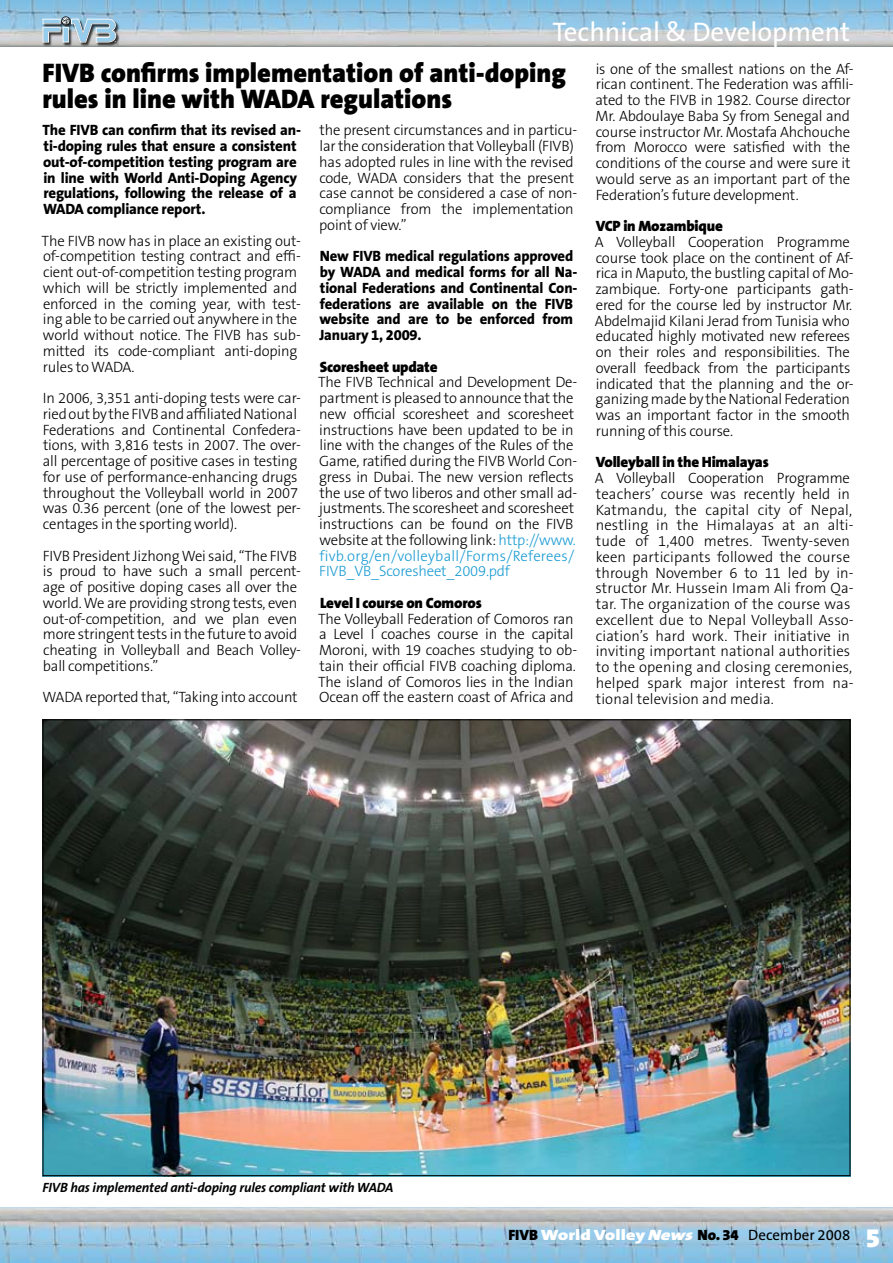
<style>
.page{position:relative;width:893px;height:1263px;background:#fff}
.page>*{position:absolute;margin:0;border:0;box-sizing:border-box;transform-origin:0 0}
.t1{font:900 27px/25.5px "The Sans B9";color:#000}
.t2{font:27px "The Sans B5 Plain";color:#fff}
.t3{font:300 15px/15.8px "The Sans B3";letter-spacing:-.01em;color:#000}
.t4{font:300 15px/15.8px "The Sans B3";letter-spacing:.01em;color:#000}
.t5{font:800 15px/15.8px "The Sans B8";letter-spacing:-.01em;color:#000}
.t6{font:900 15px "The Sans B9";letter-spacing:-.01em;color:#000}
.t7{font:15px "The Sans B5 Plain";color:#000}
.t8{font:italic 700 13.5px "The Sans B7";letter-spacing:-.01em;color:#000}
.s1{color:#199bd3}
.s2{font-family:"The Sans B9";font-weight:900}
.s3{font-family:"The Sans B9";font-weight:900;color:#fff}
.s4{font-family:"The Sans B9";font-weight:900;font-style:italic;color:#fff}
.s5{font-family:"The Sans B9";font-weight:900;font-size:27px;color:#fff}
</style>
<div class="page">
<img style="left:0;top:0;width:893px;height:47px">
<div style="left:43px;top:17px;width:205px;height:84px;background:#000;opacity:.75"></div>
<svg style="left:43px;top:16px;width:73px;height:1px"></svg>
<img style="left:0;top:1207px;width:893px;height:56px">
<div style="left:0;top:17px;width:235px;height:60px;background:#000;opacity:.5"></div>
<img style="left:45px;top:721px;width:803px;height:453px">
<h1 class="t2" style="left:552px;top:18px;width:299px">Technical &amp; Development</h1>
<h1 class="t1" style="left:43px;top:61px;width:525px">FIVB confirms implementation of anti-doping rules in line with WADA regulations</h1>
<p class="t3" style="left:595px;top:61px;width:260px">is one of the smallest nations on the Af&shy;rican continent. The Federation was affili&shy;ated to the FIVB in 1982. Course director Mr. Abdoulaye Baba Sy from Senegal and course instructor Mr. Mostafa Ahchouche from Morocco were satisfied with the conditions of the course and were sure it would serve as an important part of the Federation’s future development.</p>
<p class="t6" style="left:596px;top:218px;width:129px">VCP in Mozambique</p>
<p class="t3" style="left:595px;top:234px;width:260px">A Volleyball Cooperation Programme course took place on the continent of Af&shy;rica in Maputo, the bustling capital of Mo&shy;zambique. Forty-one participants gath&shy;ered for the course led by instructor Mr.<br>Abdelmajid Kilani Jerad from Tunisia who educated highly motivated new referees on their roles and responsibilities. The overall feedback from the participants indicated that the planning and the or&shy;ganizing made by the National Federation was an important factor in the smooth running of this course.</p>
<p class="t6" style="left:596px;top:454px;width:175px">Volleyball in the Himalayas</p>
<p class="t4" style="left:595px;top:471px;width:260px">A Volleyball Cooperation Programme teachers’ course was recently held in Katmandu, the capital city of Nepal, nestling in the Himalayas at an alti&shy;tude of 1,400 metres. Twenty-seven keen participants followed the course through November 6 to 11 led by in&shy;structor Mr. Hussein Imam Ali from Qa&shy;tar. The organization of the course was excellent due to Nepal Volleyball Asso&shy;ciation’s hard work. Their initiative in inviting important national authorities to the opening and closing ceremonies, helped spark major interest from na&shy;tional television and media.</p>
<p class="t5" style="left:43px;top:123px;width:260px">The FIVB can confirm that its revised an&shy;ti-doping rules that ensure a consistent out-of-competition testing program are in line with World Anti-Doping Agency regulations, following the release of a WADA compliance report.</p>
<p class="t3" style="left:42px;top:233px;width:261px">The FIVB now has in place an existing out&shy;of-competition testing contract and effi&shy;cient out-of-competition testing program which will be strictly implemented and enforced in the coming year, with test&shy;ing able to be carried out anywhere in the world without notice. The FIVB has sub&shy;mitted its code-compliant anti-doping rules to WADA.</p>
<p class="t3" style="left:43px;top:391px;width:260px">In 2006, 3,351 anti-doping tests were car&shy;ried out by the FIVB and affiliated National Federations and Continental Confedera&shy;tions, with 3,816 tests in 2007. The over&shy;all percentage of positive cases in testing for use of performance-enhancing drugs throughout the Volleyball world in 2007 was 0.36 percent (one of the lowest per&shy;centages in the sporting world).</p>
<p class="t3" style="left:43px;top:548px;width:260px">FIVB President Jizhong Wei said, “The FIVB is proud to have such a small percent&shy;age of positive doping cases all over the world. We are providing strong tests, even out-of-competition, and we plan even more stringent tests in the future to avoid cheating in Volleyball and Beach Volley&shy;ball competitions.”</p>
<p class="t3" style="left:42px;top:690px;width:257px">WADA reported that, “Taking into account</p>
<p class="t3" style="left:319px;top:123px;width:260px">the present circumstances and in particu&shy;lar the consideration that Volleyball (FIVB) has adopted rules in line with the revised code, WADA considers that the present case cannot be considered a case of non&shy;compliance from the implementation point of view.”</p>
<p class="t5" style="left:319px;top:249px;width:259px">New FIVB medical regulations approved by WADA and medical forms for all Na&shy;tional Federations and Continental Con&shy;federations are available on the FIVB website and are to be enforced from January 1, 2009.</p>
<p class="t6" style="left:320px;top:358px;width:119px">Scoresheet update</p>
<p class="t3" style="left:318px;top:375px;width:261px">The FIVB Technical and Development De&shy;partment is pleased to announce that the new official scoresheet and scoresheet instructions have been updated to be in line with the changes of the Rules of the Game, ratified during the FIVB World Con&shy;gress in Dubai. The new version reflects the use of two liberos and other small ad&shy;justments. The scoresheet and scoresheet instructions can be found on the FIVB website at the following link: <span class="s1">http://www. fivb.org/en/volleyball/Forms/Referees/ FIVB_VB_Scoresheet_2009.pdf</span></p>
<p class="t6" style="left:320px;top:595px;width:163px">Level I course on Comoros</p>
<p class="t3" style="left:318px;top:611px;width:261px">The Volleyball Federation of Comoros ran a Level I coaches course in the capital Moroni, with 19 coaches studying to ob&shy;tain their official FIVB coaching diploma.<br>The island of Comoros lies in the Indian Ocean off the eastern coast of Africa and</p>
<p class="t8" style="left:43px;top:1180px;width:352px">FIVB has implemented anti-doping rules compliant with WADA</p>
<p class="t7" style="left:508px;top:1227px;width:373px"><span class="s2">FIVB</span> <span class="s3">World Volley</span><span class="s4">News</span><span class="s2">No.34</span> December 2008 <span class="s5">5</span></p>
</div>
